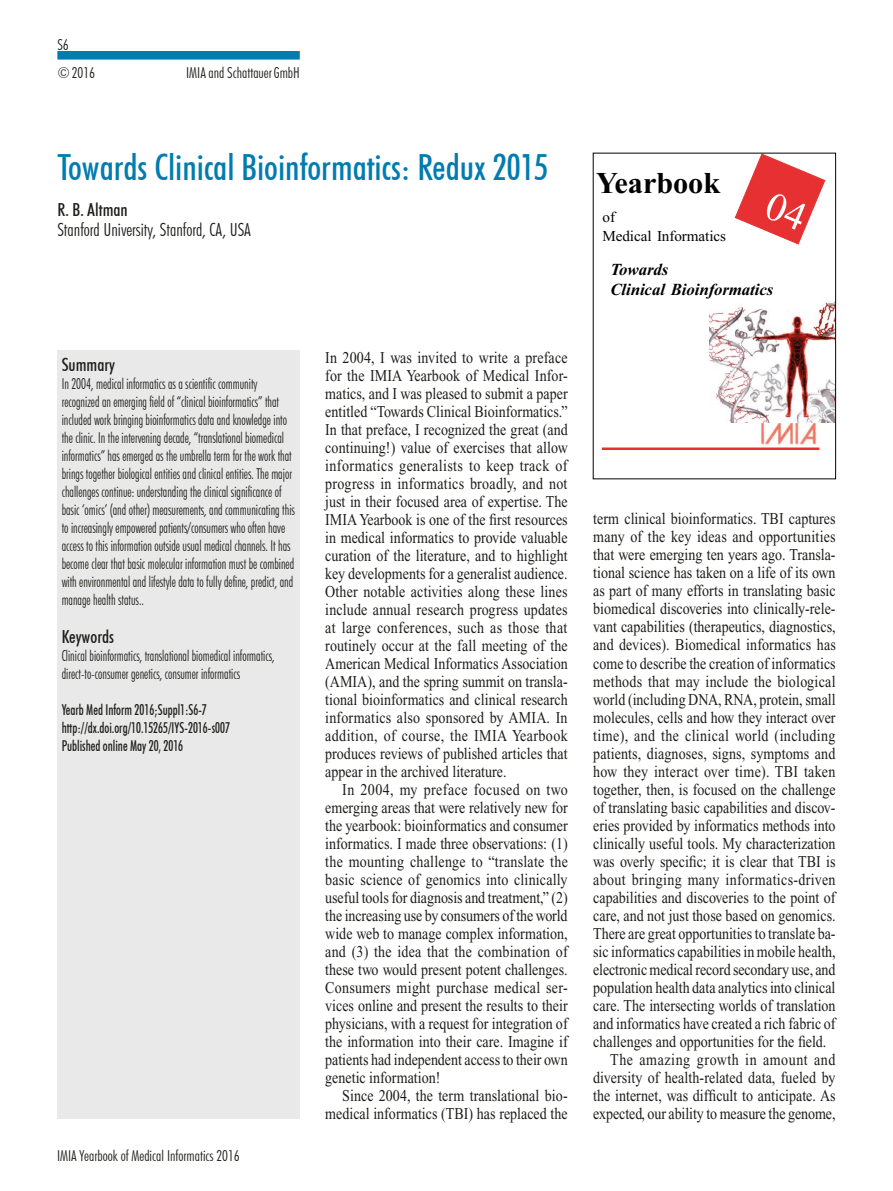
<style>
.page{position:relative;width:893px;height:1191px;background:#fff}
.page>*{position:absolute;margin:0;border:0;box-sizing:border-box;transform-origin:0 0}
.t1{font:500 condensed 36px "Futura BT";color:#007cb0}
.t2{font:30.3px "TTE1 EAA000 O00";color:#020203}
.t3{font:300 condensed 18px "Futura BT";color:#1d1d1b}
.t4{font:500 condensed 18px "Futura BT";color:#1d1d1b}
.t5{font:16.8px/20.2px "TTE1 EAE000 O00";letter-spacing:-.005em;color:#020203}
.t6{font:16.5px/18px "Times";color:#1d1d1b;text-align:justify;scale:.85 1}
.t7{font:16.5px "Times";letter-spacing:.025em;color:#1d1d1b;scale:.85 1}
.t8{font:16.5px "Times";letter-spacing:.02em;color:#1d1d1b;scale:.85 1}
.t9{font:16.5px "Times";letter-spacing:.04em;color:#1d1d1b;scale:.85 1}
.t10{font:15.15px "TTE1 EA8000 O00";letter-spacing:-.005em;color:#020203}
.t11{font:300 condensed 15px/18px "Futura BT";color:#1d1d1b;scale:.85 1}
.t12{font:500 condensed 15px/18px "Futura BT";color:#1d1d1b;scale:.85 1}
.t13{font:300 condensed 15px "Futura BT";color:#1d1d1b}
</style>
<div class="page">
<div style="left:57px;top:51px;width:243px;height:9px;background:#007cb0"></div>
<div style="left:57px;top:350px;width:243px;height:768px;background:#e9e9e9"></div>
<hr style="left:602px;top:447px;width:217px;height:3px;background:#e63032">
<img style="left:761px;top:422px;width:59px;height:23px">
<img style="left:709px;top:301px;width:125px;height:121px">
<div style="left:593px;top:153px;width:243px;height:326px;border:1px solid #020305"></div>
<svg style="left:735px;top:154px;width:90px;height:90px"></svg>
<p class="t13" style="left:57px;top:35px;width:13px">S6</p>
<p class="t13" style="left:57px;top:63px;width:39px">©2016</p>
<p class="t13" style="left:186px;top:63px;width:115px">IMIA and SchattauerGmbH</p>
<h1 class="t1" style="left:57px;top:146px;width:492px">Towards Clinical Bioinformatics: Redux 2015</h1>
<p class="t4" style="left:57px;top:199px;width:72px">R. B. Altman</p>
<p class="t3" style="left:57px;top:218px;width:195px">Stanford University, Stanford, CA, USA</p>
<p class="t4" style="left:62px;top:354px;width:55px">Summary</p>
<p class="t11" style="left:62px;top:374px;width:276px">In 2004, medical informatics as a scientific community recognized an emerging field of “clinical bioinformatics” that included work bringing bioinformatics data and knowledge into the clinic. In the intervening decade, “translational biomedical informatics” has emerged as the umbrella term for the work that brings together biological entities and clinical entities. The major challenges continue: understanding the clinical significance of basic ‘omics’ (and other) measurements, and communicating this to increasingly empowered patients/consumers who often have access to this information outside usual medical channels. It has become clear that basic molecular information must be combined with environmental and lifestyle data to fully define, predict, and manage health status..</p>
<p class="t4" style="left:62px;top:625px;width:54px">Keywords</p>
<p class="t11" style="left:62px;top:646px;width:252px">Clinical bioinformatics, translational biomedical informatics, direct-to-consumer genetics, consumer informatics</p>
<p class="t12" style="left:62px;top:700px;width:199px">Yearb Med Inform 2016;Suppl1:S6-7 http://dx.doi.org/10.15265/IYS-2016-s007<br>Published online May 20, 2016</p>
<p class="t13" style="left:57px;top:1146px;width:184px">IMIA Yearbook of Medical Informatics 2016</p>
<p class="t6" style="left:325px;top:349px;width:287px">In 2004, I was invited to write a preface for the IMIA Yearbook of Medical Infor&shy;matics, and I was pleased to submit a paper entitled “Towards Clinical Bioinformatics.” In that preface, I recognized the great (and continuing!) value of exercises that allow informatics generalists to keep track of progress in informatics broadly, and not just in their focused area of expertise. The IMIA Yearbook is one of the first resources in medical informatics to provide valuable curation of the literature, and to highlight key developments for a generalist audience.<br>Other notable activities along these lines include annual research progress updates at large conferences, such as those that routinely occur at the fall meeting of the American Medical Informatics Association (AMIA), and the spring summit on transla&shy;tional bioinformatics and clinical research informatics also sponsored by AMIA. In addition, of course, the IMIA Yearbook produces reviews of published articles that appear in the archived literature.</p>
<p class="t6" style="left:325px;top:781px;width:287px;text-indent:17px">In 2004, my preface focused on two emerging areas that were relatively new for the yearbook: bioinformatics and consumer informatics. I made three observations: (1) the mounting challenge to “translate the basic science of genomics into clinically useful tools for diagnosis and treatment,” (2) the increasing use by consumers of the world wide web to manage complex information, and (3) the idea that the combination of these two would present potent challenges.<br>Consumers might purchase medical ser&shy;vices online and present the results to their physicians, with a request for integration of the information into their care. Imagine if patients had independent access to their own genetic information!</p>
<p class="t6" style="left:325px;top:1087px;width:287px;text-align:right">Since 2004, the term translational bio&shy;medical informatics (TBI) has replaced the</p>
<h2 class="t2" style="left:596px;top:165px;width:126px">Yearbook</h2>
<p class="t10" style="left:602px;top:208px;width:14px">of</p>
<p class="t10" style="left:602px;top:226px;width:125px">Medical Informatics</p>
<p class="t5" style="left:610px;top:261px;width:164px">Towards<br>Clinical Bioinformatics</p>
<p class="t6" style="left:593px;top:510px;width:287px">term clinical bioinformatics. TBI captures</p>
<p class="t6" style="left:593px;top:528px;width:287px">many of the key ideas and opportunities</p>
<p class="t6" style="left:593px;top:546px;width:287px">that were emerging ten years ago. Transla-</p>
<p class="t6" style="left:593px;top:564px;width:287px">tional science has taken on a life of its own</p>
<p class="t6" style="left:593px;top:582px;width:287px">as part of many efforts in translating basic</p>
<p class="t6" style="left:593px;top:600px;width:287px">biomedical discoveries into clinically-rele-</p>
<p class="t6" style="left:593px;top:618px;width:287px">vant capabilities (therapeutics, diagnostics,</p>
<p class="t6" style="left:593px;top:636px;width:287px">and devices). Biomedical informatics has</p>
<p class="t6" style="left:593px;top:654px;width:287px">come to describe the creation of informatics</p>
<p class="t8" style="left:593px;top:672px;width:287px">methods that may include the biological</p>
<p class="t6" style="left:593px;top:690px;width:287px">world (including DNA, RNA, protein, small</p>
<p class="t6" style="left:593px;top:708px;width:287px">molecules, cells and how they interact over</p>
<p class="t7" style="left:593px;top:726px;width:287px">time), and the clinical world (including</p>
<p class="t6" style="left:593px;top:744px;width:286px">patients, diagnoses, signs, symptoms and</p>
<p class="t8" style="left:593px;top:762px;width:286px">how they interact over time). TBI taken</p>
<p class="t6" style="left:593px;top:780px;width:287px">together, then, is focused on the challenge</p>
<p class="t6" style="left:593px;top:798px;width:287px">of translating basic capabilities and discov-</p>
<p class="t6" style="left:593px;top:816px;width:287px">eries provided by informatics methods into</p>
<p class="t6" style="left:593px;top:834px;width:287px">clinically useful tools. My characterization</p>
<p class="t6" style="left:593px;top:852px;width:286px">was overly specific; it is clear that TBI is</p>
<p class="t7" style="left:593px;top:870px;width:287px">about bringing many informatics-driven</p>
<p class="t6" style="left:593px;top:888px;width:287px">capabilities and discoveries to the point of</p>
<p class="t6" style="left:593px;top:906px;width:287px">care, and not just those based on genomics.</p>
<p class="t6" style="left:593px;top:924px;width:287px">There are great opportunities to translate ba-</p>
<p class="t6" style="left:593px;top:942px;width:287px">sic informatics capabilities in mobile health,</p>
<p class="t6" style="left:593px;top:960px;width:287px">electronic medical record secondary use, and</p>
<p class="t6" style="left:593px;top:978px;width:286px">population health data analytics into clinical</p>
<p class="t6" style="left:593px;top:996px;width:287px">care. The intersecting worlds of translation</p>
<p class="t6" style="left:593px;top:1014px;width:287px">and informatics have created a rich fabric of</p>
<p class="t6" style="left:593px;top:1032px;width:276px">challenges and opportunities for the field.</p>
<p class="t9" style="left:610px;top:1050px;width:267px">The amazing growth in amount and</p>
<p class="t6" style="left:593px;top:1068px;width:286px">diversity of health-related data, fueled by</p>
<p class="t6" style="left:593px;top:1086px;width:287px">the internet, was difficult to anticipate. As</p>
<p class="t6" style="left:593px;top:1104px;width:287px">expected, our ability to measure the genome,</p>
</div>
